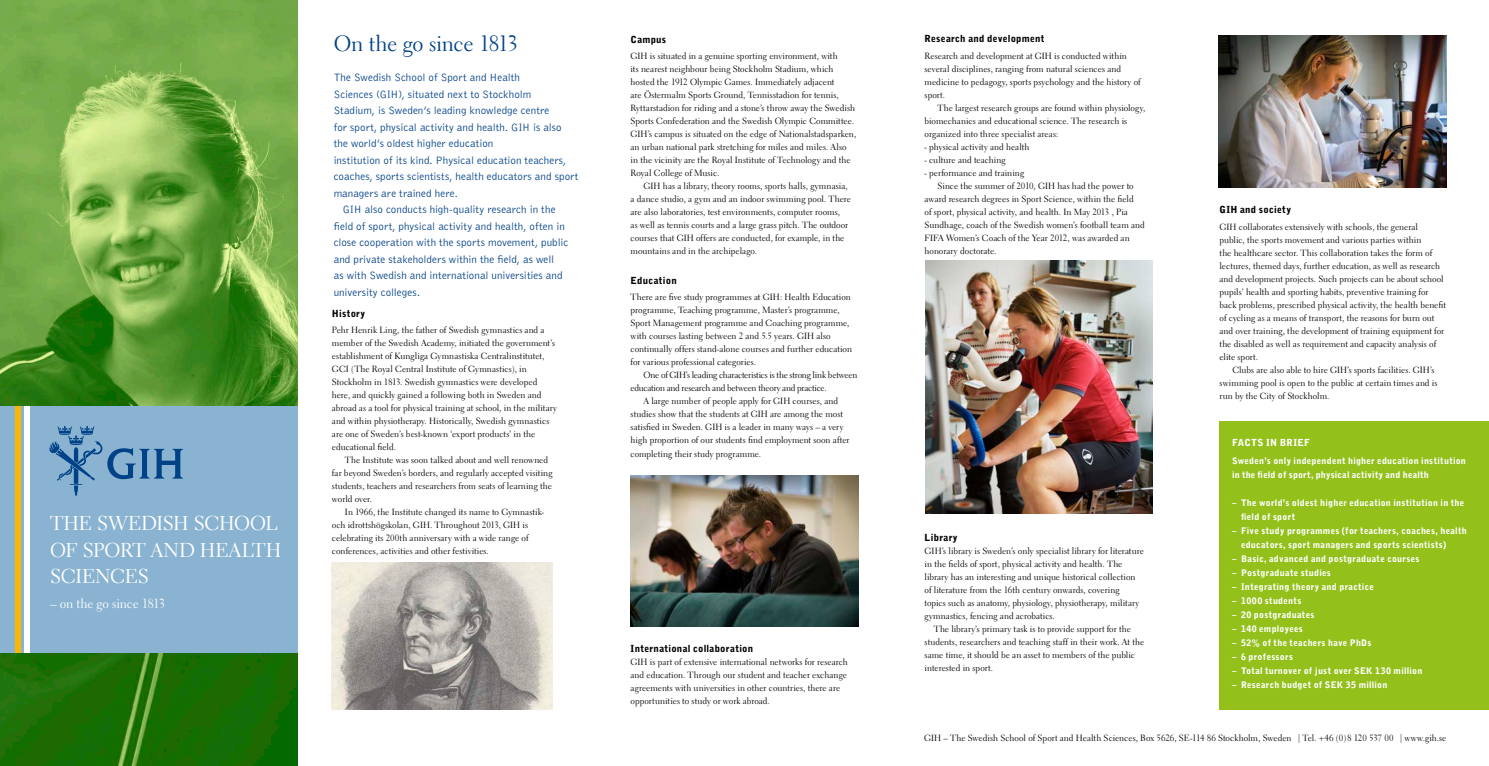
<style>
.page{position:relative;width:1489px;height:766px;background:#fff}
.page>*{position:absolute;margin:0;border:0;box-sizing:border-box;transform-origin:0 0}
.t1{font:22px "Electra LH";letter-spacing:-.02em;color:#004187}
.t2{font:20px/26.4px "Electra LH";letter-spacing:-.02em;color:#fff}
.t3{font:13px "Electra LH";letter-spacing:-.02em;color:#fff}
.t4{font:300 11px "Bell Gothic";letter-spacing:.005em;color:#004187}
.t5{font:900 9.7px "Bell Gothic";letter-spacing:.025em;color:#000}
.t6{font:900 9.7px "Bell Gothic";letter-spacing:.025em;color:#fff}
.t7{font:9px/13px "Electra LH";letter-spacing:.005em;color:#000}
.t8{font:900 9px/14px "Bell Gothic";letter-spacing:.025em;color:#fff}
.t9{font:9px "Electra LH";letter-spacing:-.025em;color:#000}
</style>
<div class="page">
<img style="left:925px;top:260px;width:227px;height:253px">
<div style="left:1219px;top:421px;width:269px;height:288px;background:#93c01a"></div>
<img style="left:0;top:0;width:297px;height:765px">
<div style="left:0;top:406px;width:297px;height:246px;background:#89b3d1"></div>
<div style="left:15px;top:406px;width:6px;height:246px;background:#fab700"></div>
<div style="left:24px;top:406px;width:6px;height:246px;background:#fff"></div>
<svg style="left:49px;top:426px;width:134px;height:69px"></svg>
<img style="left:630px;top:475px;width:228px;height:151px">
<img style="left:1218px;top:35px;width:228px;height:152px">
<img style="left:332px;top:562px;width:220px;height:147px">
<h2 class="t2" style="left:50px;top:510px;width:233px">THE SWEDISH SCHOOL<br>OF SPORT AND HEALTH<br>SCIENCES</h2>
<h3 class="t3" style="left:50px;top:595px;width:117px">– on the go since 1813</h3>
<h1 class="t1" style="left:334px;top:30px;width:186px">On the go since 1813</h1>
<p class="t4" style="left:334px;top:71px;width:188px">The Swedish School of Sport and Health</p>
<p class="t4" style="left:334px;top:88px;width:199px">Sciences (GIH), situated next to Stockholm</p>
<p class="t4" style="left:334px;top:104px;width:217px">Stadium, is Sweden’s leading knowledge centre</p>
<p class="t4" style="left:334px;top:121px;width:229px">for sport, physical activity and health. GIH is also</p>
<p class="t4" style="left:334px;top:137px;width:161px">the world’s oldest higher education</p>
<p class="t4" style="left:334px;top:154px;width:234px">institution of its kind. Physical education teachers,</p>
<p class="t4" style="left:334px;top:170px;width:246px">coaches, sports scientists, health educators and sport</p>
<p class="t4" style="left:334px;top:187px;width:125px">managers are trained here.</p>
<p class="t4" style="left:343px;top:203px;width:214px">GIH also conducts high-quality research in the</p>
<p class="t4" style="left:334px;top:220px;width:233px">field of sport, physical activity and health, often in</p>
<p class="t4" style="left:334px;top:236px;width:236px">close cooperation with the sports movement, public</p>
<p class="t4" style="left:334px;top:253px;width:222px">and private stakeholders within the field, as well</p>
<p class="t4" style="left:334px;top:269px;width:230px">as with Swedish and international universities and</p>
<p class="t4" style="left:334px;top:286px;width:88px">university colleges.</p>
<p class="t5" style="left:332px;top:307px;width:35px">History</p>
<p class="t7" style="left:332px;top:323px;width:226px">Pehr Henrik Ling, the father of Swedish gymnastics and a member of the Swedish Academy, initiated the government’s establishment of Kungliga Gymnastiska Centralinstitutet, GCI (The Royal Central Institute of Gymnastics), in Stockholm in 1813. Swedish gymnastics were developed here, and quickly gained a following both in Sweden and abroad as a tool for physical training at school, in the military and within physiotherapy. Historically, Swedish gymnastics are one of Sweden’s best-known ‘export products’ in the educational field.</p>
<p class="t7" style="left:332px;top:453px;width:222px;text-indent:13px">The Institute was soon talked about and well renowned far beyond Sweden’s borders, and regularly accepted visiting students, teachers and researchers from seats of learning the world over.</p>
<p class="t7" style="left:332px;top:505px;width:214px;text-indent:13px">In 1966, the Institute changed its name to Gymnastik&shy;och idrottshögskolan, GIH. Throughout 2013, GIH is celebrating its 200th anniversary with a wide range of conferences, activities and other festivities.</p>
<p class="t5" style="left:630px;top:34px;width:37px">Campus</p>
<p class="t7" style="left:630px;top:50px;width:227px">GIH is situated in a genuine sporting environment, with<br>its nearest neighbour being Stockholm Stadium, which hosted the 1912 Olympic Games. Immediately adjacent<br>are Östermalm Sports Ground, Tennisstadion for tennis, Ryttarstadion for riding and a stone’s throw away the Swedish Sports Confederation and the Swedish Olympic Committee.<br>GIH’s campus is situated on the edge of Nationalstadsparken, an urban national park stretching for miles and miles. Also in the vicinity are the Royal Institute of Technology and the Royal College of Music.</p>
<p class="t7" style="left:630px;top:179px;width:222px;text-indent:13px">GIH has a library, theory rooms, sports halls, gymnasia, a dance studio, a gym and an indoor swimming pool. There are also laboratories, test environments, computer rooms,<br>as well as tennis courts and a large grass pitch. The outdoor courses that GIH offers are conducted, for example, in the mountains and in the archipelago.</p>
<p class="t5" style="left:630px;top:274px;width:48px">Education</p>
<p class="t7" style="left:630px;top:290px;width:223px">There are five study programmes at GIH: Health Education programme, Teaching programme, Master’s programme, Sport Management programme and Coaching programme, with courses lasting between 2 and 5.5 years. GIH also continually offers stand-alone courses and further education for various professional categories.</p>
<p class="t9" style="left:643px;top:369px;width:215px">One of GIH’s leading characteristics is the strong link between</p>
<p class="t9" style="left:630px;top:382px;width:197px">education and research and between theory and practice.</p>
<p class="t7" style="left:643px;top:394px;width:196px">A large number of people apply for GIH courses, and</p>
<p class="t7" style="left:630px;top:407px;width:214px">studies show that the students at GIH are among the most</p>
<p class="t7" style="left:630px;top:420px;width:214px">satisfied in Sweden. GIH is a leader in many ways – a very</p>
<p class="t7" style="left:630px;top:433px;width:220px">high proportion of our students find employment soon after</p>
<p class="t7" style="left:630px;top:447px;width:132px">completing their study programme.</p>
<p class="t5" style="left:630px;top:643px;width:124px">International collaboration</p>
<p class="t7" style="left:630px;top:655px;width:219px">GIH is part of extensive international networks for research and education. Through our student and teacher exchange agreements with universities in other countries, there are opportunities to study or work abroad.</p>
<p class="t5" style="left:924px;top:33px;width:122px">Research and development</p>
<p class="t7" style="left:924px;top:49px;width:218px">Research and development at GIH is conducted within several disciplines, ranging from natural sciences and medicine to pedagogy, sports psychology and the history of sport.</p>
<p class="t7" style="left:924px;top:101px;width:222px;text-indent:13px">The largest research groups are found within physiology, biomechanics and educational science. The research is organized into three specialist areas:</p>
<p class="t7" style="left:924px;top:140px;width:106px">- physical activity and health</p>
<p class="t7" style="left:924px;top:153px;width:83px">- culture and teaching</p>
<p class="t7" style="left:924px;top:166px;width:101px">- performance and training</p>
<p class="t7" style="left:937px;top:179px;width:198px">Since the summer of 2010, GIH has had the power to</p>
<p class="t7" style="left:924px;top:192px;width:211px">award research degrees in Sport Science, within the field</p>
<p class="t7" style="left:924px;top:205px;width:205px">of sport, physical activity, and health. In May 2013 , Pia</p>
<p class="t7" style="left:924px;top:218px;width:222px">Sundhage, coach of the Swedish women’s football team and</p>
<p class="t7" style="left:924px;top:231px;width:206px">FIFA Women’s Coach of the Year 2012, was awarded an</p>
<p class="t7" style="left:924px;top:244px;width:73px">honorary doctorate.</p>
<p class="t5" style="left:924px;top:532px;width:35px">Library</p>
<p class="t7" style="left:924px;top:544px;width:221px">GIH’s library is Sweden’s only specialist library for literature in the fields of sport, physical activity and health. The library has an interesting and unique historical collection of literature from the 16th century onwards, covering<br>topics such as anatomy, physiology, physiotherapy, military gymnastics, fencing and acrobatics.</p>
<p class="t7" style="left:924px;top:622px;width:221px;text-indent:9px">The library’s primary task is to provide support for the students, researchers and teaching staff in their work. At the same time, it should be an asset to members of the public interested in sport.</p>
<p class="t5" style="left:1219px;top:204px;width:73px">GIH and society</p>
<p class="t7" style="left:1219px;top:220px;width:228px">GIH collaborates extensively with schools, the general<br>public, the sports movement and various parties within<br>the healthcare sector. This collaboration takes the form of lectures, themed days, further education, as well as research and development projects. Such projects can be about school pupils’ health and sporting habits, preventive training for back problems, prescribed physical activity, the health benefit of cycling as a means of transport, the reasons for burn out and over training, the development of training equipment for the disabled as well as requirement and capacity analysis of elite sport.</p>
<p class="t7" style="left:1219px;top:363px;width:219px;text-indent:13px">Clubs are also able to hire GIH’s sports facilities. GIH’s swimming pool is open to the public at certain times and is run by the City of Stockholm.</p>
<p class="t6" style="left:1231px;top:437px;width:80px">FACTS IN BRIEF</p>
<p class="t8" style="left:1231px;top:453px;width:235px">Sweden’s only independent higher education institution in the field of sport, physical activity and health</p>
<p class="t8" style="left:1240px;top:495px;width:225px;text-indent:-9px">– The world’s oldest higher education institution in the field of sport</p>
<p class="t8" style="left:1240px;top:523px;width:227px;text-indent:-9px">– Five study programmes (for teachers, coaches, health educators, sport managers and sports scientists)</p>
<p class="t8" style="left:1231px;top:551px;width:189px">– Basic, advanced and postgraduate courses</p>
<p class="t8" style="left:1231px;top:565px;width:100px">– Postgraduate studies</p>
<p class="t8" style="left:1231px;top:579px;width:143px">– Integrating theory and practice</p>
<p class="t8" style="left:1231px;top:593px;width:71px">– 1000 students</p>
<p class="t8" style="left:1231px;top:607px;width:84px">– 20 postgraduates</p>
<p class="t8" style="left:1231px;top:621px;width:72px">– 140 employees</p>
<p class="t8" style="left:1231px;top:635px;width:141px">– 52% of the teachers have PhDs</p>
<p class="t8" style="left:1231px;top:649px;width:62px">– 6 professors</p>
<p class="t8" style="left:1231px;top:663px;width:192px">– Total turnover of just over SEK 130 million</p>
<p class="t8" style="left:1231px;top:677px;width:157px">– Research budget of SEK 35 million</p>
<p class="t7" style="left:924px;top:731px;width:524px">GIH – The Swedish School of Sport and Health Sciences, Box 5626, SE-114 86 Stockholm, Sweden | Tel. +46 (0)8 120 537 00 | www.gih.se</p>
</div>
